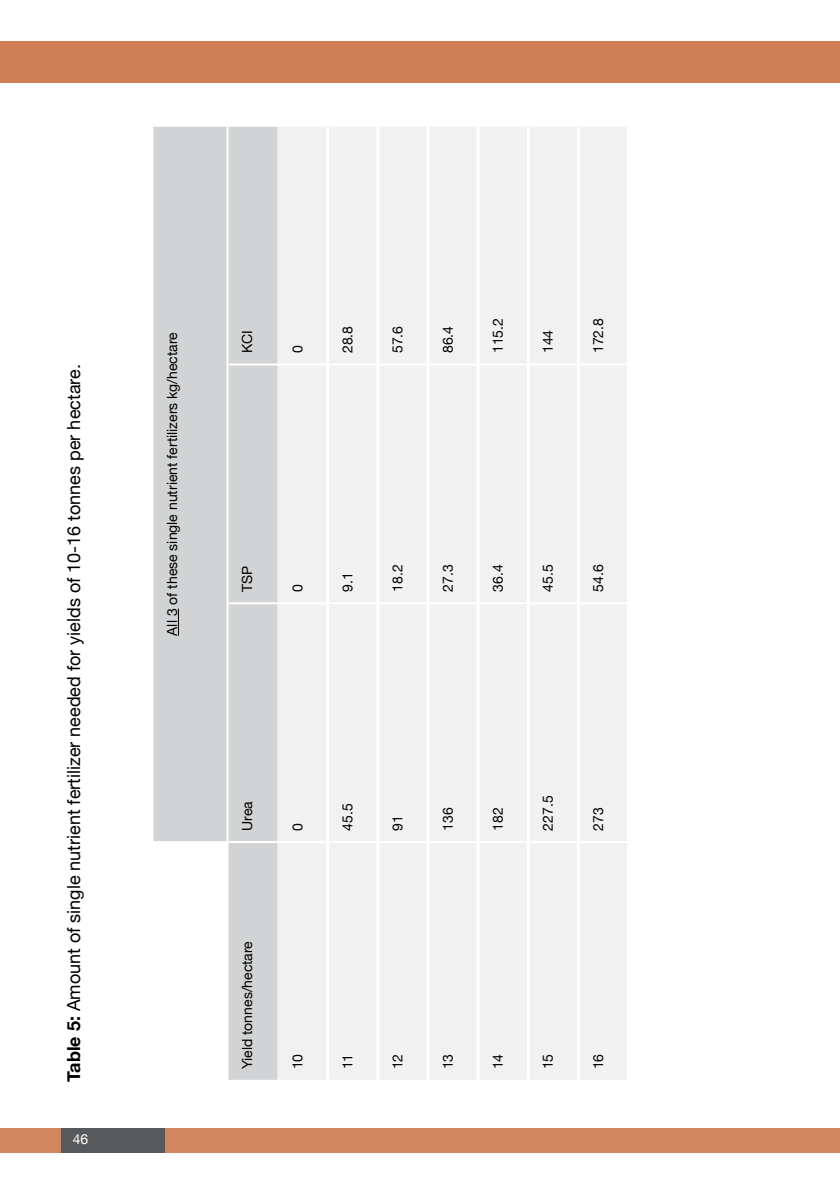
<style>
.page{position:relative;width:840px;height:1191px;background:#fff}
.page>*{position:absolute;margin:0;border:0;box-sizing:border-box;transform-origin:0 0}
.t1{font:18px "Helvetica Neue";color:#000}
.t2{font:14px "Helvetica Neue";color:#000}
.t3{font:14px "Helvetica Neue";color:#fff}
.s1{font-weight:700}
</style>
<div class="page">
<div style="left:0;top:1128px;width:839px;height:24px;background:#d1865f"></div>
<div style="left:0;top:41px;width:839px;height:42px;background:#cf7e56"></div>
<div style="left:62px;top:1128px;width:103px;height:24px;background:#58595b"></div>
<svg style="left:153px;top:127px;width:124px;height:952px;background:#d8d9da"></svg>
<div style="left:277px;top:127px;width:349px;height:952px;background:#f1f1f2"></div>
<hr style="left:153px;top:841px;width:73px;height:2px;background:#fff">
<hr style="left:226px;top:842px;width:2px;height:239px;background:#fff">
<hr style="left:226px;top:603px;width:2px;height:239px;background:#fff">
<hr style="left:228px;top:841px;width:49px;height:2px;background:#fff">
<hr style="left:226px;top:364px;width:2px;height:239px;background:#fff">
<hr style="left:228px;top:602px;width:49px;height:2px;background:#fff">
<hr style="left:226px;top:125px;width:2px;height:239px;background:#fff">
<hr style="left:228px;top:363px;width:49px;height:2px;background:#fff">
<hr style="left:277px;top:841px;width:49px;height:2px;background:#fff">
<hr style="left:277px;top:602px;width:49px;height:2px;background:#fff">
<hr style="left:277px;top:363px;width:49px;height:2px;background:#fff">
<hr style="left:329px;top:841px;width:47px;height:2px;background:#fff">
<hr style="left:329px;top:602px;width:47px;height:2px;background:#fff">
<hr style="left:329px;top:363px;width:47px;height:2px;background:#fff">
<hr style="left:379px;top:841px;width:47px;height:2px;background:#fff">
<hr style="left:379px;top:602px;width:47px;height:2px;background:#fff">
<hr style="left:379px;top:363px;width:47px;height:2px;background:#fff">
<hr style="left:429px;top:841px;width:47px;height:2px;background:#fff">
<hr style="left:429px;top:602px;width:47px;height:2px;background:#fff">
<hr style="left:429px;top:363px;width:47px;height:2px;background:#fff">
<hr style="left:479px;top:841px;width:47px;height:2px;background:#fff">
<hr style="left:479px;top:602px;width:47px;height:2px;background:#fff">
<hr style="left:479px;top:363px;width:47px;height:2px;background:#fff">
<hr style="left:529px;top:841px;width:47px;height:2px;background:#fff">
<hr style="left:529px;top:602px;width:47px;height:2px;background:#fff">
<hr style="left:529px;top:363px;width:47px;height:2px;background:#fff">
<hr style="left:579px;top:841px;width:47px;height:2px;background:#fff">
<hr style="left:579px;top:602px;width:47px;height:2px;background:#fff">
<hr style="left:579px;top:363px;width:47px;height:2px;background:#fff">
<hr style="left:326px;top:842px;width:3px;height:237px;background:#fff">
<hr style="left:326px;top:603px;width:3px;height:239px;background:#fff">
<hr style="left:326px;top:364px;width:3px;height:239px;background:#fff">
<hr style="left:326px;top:127px;width:3px;height:237px;background:#fff">
<hr style="left:376px;top:842px;width:3px;height:237px;background:#fff">
<hr style="left:376px;top:603px;width:3px;height:239px;background:#fff">
<hr style="left:376px;top:364px;width:3px;height:239px;background:#fff">
<hr style="left:376px;top:127px;width:3px;height:237px;background:#fff">
<hr style="left:426px;top:842px;width:3px;height:237px;background:#fff">
<hr style="left:426px;top:603px;width:3px;height:239px;background:#fff">
<hr style="left:426px;top:364px;width:3px;height:239px;background:#fff">
<hr style="left:426px;top:127px;width:3px;height:237px;background:#fff">
<hr style="left:476px;top:842px;width:3px;height:237px;background:#fff">
<hr style="left:476px;top:603px;width:3px;height:239px;background:#fff">
<hr style="left:476px;top:364px;width:3px;height:239px;background:#fff">
<hr style="left:476px;top:127px;width:3px;height:237px;background:#fff">
<hr style="left:526px;top:842px;width:3px;height:237px;background:#fff">
<hr style="left:526px;top:603px;width:3px;height:239px;background:#fff">
<hr style="left:526px;top:364px;width:3px;height:239px;background:#fff">
<hr style="left:526px;top:127px;width:3px;height:237px;background:#fff">
<hr style="left:576px;top:842px;width:3px;height:237px;background:#fff">
<hr style="left:576px;top:603px;width:3px;height:239px;background:#fff">
<hr style="left:576px;top:364px;width:3px;height:239px;background:#fff">
<hr style="left:576px;top:127px;width:3px;height:237px;background:#fff">
<svg style="left:178px;top:608px;width:1px;height:27px"></svg>
<p class="t1" style="left:63px;top:1081px;width:719px;rotate:-90deg"><span class="s1">Table 5:</span> Amount of single nutrient fertilizer needed for yields of 10-16 tonnes per hectare.</p>
<p class="t3" style="left:73px;top:1130px;width:17px">46</p>
<p class="t2" style="left:164px;top:635px;width:305px;rotate:-90deg">All 3 of these single nutrient fertilizers kg/hectare</p>
<p class="t2" style="left:239px;top:353px;width:25px;rotate:-90deg">KCI</p>
<p class="t2" style="left:289px;top:353px;width:9px;rotate:-90deg">0</p>
<p class="t2" style="left:339px;top:353px;width:29px;rotate:-90deg">28.8</p>
<p class="t2" style="left:389px;top:353px;width:29px;rotate:-90deg">57.6</p>
<p class="t2" style="left:439px;top:353px;width:29px;rotate:-90deg">86.4</p>
<p class="t2" style="left:489px;top:353px;width:37px;rotate:-90deg">115.2</p>
<p class="t2" style="left:539px;top:353px;width:25px;rotate:-90deg">144</p>
<p class="t2" style="left:589px;top:353px;width:37px;rotate:-90deg">172.8</p>
<p class="t2" style="left:239px;top:592px;width:28px;rotate:-90deg">TSP</p>
<p class="t2" style="left:289px;top:592px;width:9px;rotate:-90deg">0</p>
<p class="t2" style="left:339px;top:592px;width:21px;rotate:-90deg">9.1</p>
<p class="t2" style="left:389px;top:592px;width:29px;rotate:-90deg">18.2</p>
<p class="t2" style="left:439px;top:592px;width:29px;rotate:-90deg">27.3</p>
<p class="t2" style="left:489px;top:592px;width:29px;rotate:-90deg">36.4</p>
<p class="t2" style="left:539px;top:592px;width:29px;rotate:-90deg">45.5</p>
<p class="t2" style="left:589px;top:592px;width:29px;rotate:-90deg">54.6</p>
<p class="t2" style="left:239px;top:830px;width:31px;rotate:-90deg">Urea</p>
<p class="t2" style="left:289px;top:830px;width:9px;rotate:-90deg">0</p>
<p class="t2" style="left:339px;top:830px;width:29px;rotate:-90deg">45.5</p>
<p class="t2" style="left:389px;top:830px;width:17px;rotate:-90deg">91</p>
<p class="t2" style="left:439px;top:830px;width:25px;rotate:-90deg">136</p>
<p class="t2" style="left:489px;top:830px;width:25px;rotate:-90deg">182</p>
<p class="t2" style="left:539px;top:830px;width:37px;rotate:-90deg">227.5</p>
<p class="t2" style="left:589px;top:830px;width:25px;rotate:-90deg">273</p>
<p class="t2" style="left:239px;top:1069px;width:130px;rotate:-90deg">Yield tonnes/hectare</p>
<p class="t2" style="left:289px;top:1069px;width:17px;rotate:-90deg">10</p>
<p class="t2" style="left:339px;top:1069px;width:17px;rotate:-90deg">11</p>
<p class="t2" style="left:389px;top:1069px;width:17px;rotate:-90deg">12</p>
<p class="t2" style="left:439px;top:1069px;width:17px;rotate:-90deg">13</p>
<p class="t2" style="left:489px;top:1069px;width:17px;rotate:-90deg">14</p>
<p class="t2" style="left:539px;top:1069px;width:17px;rotate:-90deg">15</p>
<p class="t2" style="left:589px;top:1069px;width:17px;rotate:-90deg">16</p>
</div>
